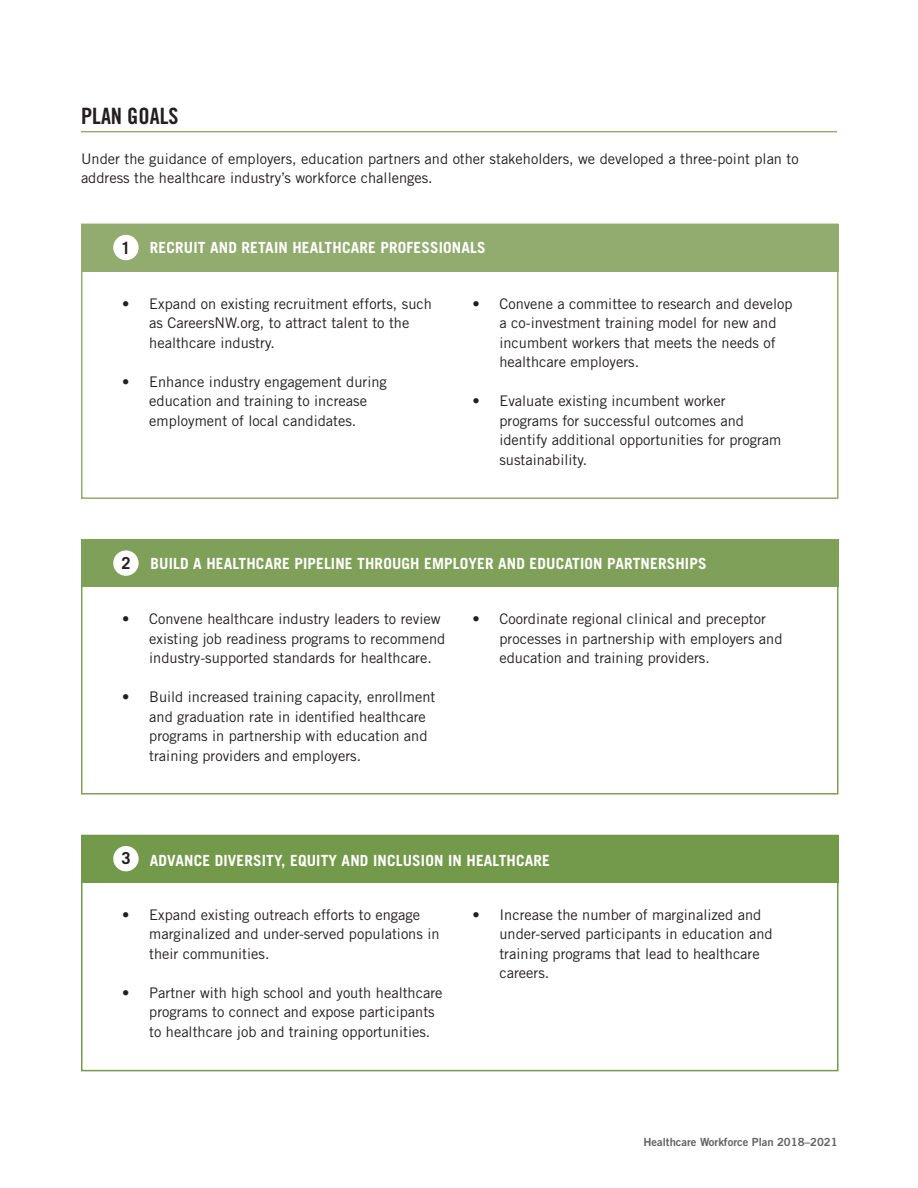
<style>
.page{position:relative;width:918px;height:1188px;background:#fff}
.page>*{position:absolute;margin:0;border:0;box-sizing:border-box;transform-origin:0 0}
.t1{font:22.5px "Trade Gothic LT Std Bd Cn 20";color:#231f20}
.Graphic_Header{font:700 16.5px "Trade Gothic LT Std";color:#231f20}
.Graphic_Header-2{font:700 expanded 16.5px "Trade Gothic LT Std";color:#231f20}
.Graphic_Header-3{font:700 15.3px "Trade Gothic LT Std";letter-spacing:.01em;color:#fff}
.Basic_Body{font:14.7px/19.5px "Trade Gothic LT Std";color:#231f20}
.t2{font:11.25px "Trade Gothic LT Std Bd 2";color:#636366}
</style>
<div class="page">
<hr style="left:81px;top:131px;width:756px;height:1px;background:#73994a">
<div style="left:81px;top:224px;width:757px;height:48px;background:#92ab6f"></div>
<div style="left:81px;top:224px;width:757px;height:275px;border:2px solid #92ab6f"></div>
<div style="left:113px;top:235px;width:26px;height:25px;background:#fff;border-radius:50%"></div>
<div style="left:81px;top:835px;width:757px;height:48px;background:#73994a"></div>
<div style="left:81px;top:835px;width:757px;height:236px;border:2px solid #73994a"></div>
<div style="left:113px;top:846px;width:26px;height:25px;background:#fff;border-radius:50%"></div>
<div style="left:81px;top:539px;width:757px;height:48px;background:#7fa058"></div>
<div style="left:81px;top:539px;width:757px;height:256px;border:2px solid #7fa058"></div>
<div style="left:113px;top:550px;width:26px;height:26px;background:#fff;border-radius:50%"></div>
<p class="t1" style="left:81px;top:103px;width:99px">PLAN GOALS</p>
<p class="Basic_Body" style="left:81px;top:149px;width:719px">Under the guidance of employers, education partners and other stakeholders, we developed a three-point plan to address the healthcare industry’s workforce challenges.</p>
<p class="Graphic_Header-2" style="left:120px;top:237px;width:13px">1</p>
<p class="Graphic_Header-3" style="left:150px;top:238px;width:337px">RECRUIT AND RETAIN HEALTHCARE PROFESSIONALS</p>
<p class="Basic_Body" style="left:149px;top:294px;width:284px;text-indent:-27px">• Expand on existing recruitment efforts, such as CareersNW.org, to attract talent to the healthcare industry.</p>
<p class="Basic_Body" style="left:122px;top:372px;width:266px;text-align:center">• Enhance industry engagement during education and training to increase employment of local candidates.</p>
<p class="Basic_Body" style="left:499px;top:294px;width:295px;text-indent:-27px">• Convene a committee to research and develop a co-investment training model for new and incumbent workers that meets the needs of healthcare employers.</p>
<p class="Basic_Body" style="left:499px;top:391px;width:283px;text-indent:-27px">• Evaluate existing incumbent worker programs for successful outcomes and identify additional opportunities for program sustainability.</p>
<p class="Graphic_Header" style="left:121px;top:553px;width:11px">2</p>
<p class="Graphic_Header-3" style="left:150px;top:554px;width:558px">BUILD A HEALTHCARE PIPELINE THROUGH EMPLOYER AND EDUCATION PARTNERSHIPS</p>
<p class="Basic_Body" style="left:149px;top:609px;width:298px;text-indent:-27px">• Convene healthcare industry leaders to review existing job readiness programs to recommend industry-supported standards for healthcare.</p>
<p class="Basic_Body" style="left:149px;top:687px;width:288px;text-indent:-27px">• Build increased training capacity, enrollment and graduation rate in identified healthcare programs in partnership with education and training providers and employers.</p>
<p class="Basic_Body" style="left:499px;top:609px;width:285px;text-indent:-27px">• Coordinate regional clinical and preceptor processes in partnership with employers and education and training providers.</p>
<p class="Graphic_Header" style="left:121px;top:848px;width:11px">3</p>
<p class="Graphic_Header-3" style="left:150px;top:851px;width:401px">ADVANCE DIVERSITY, EQUITY AND INCLUSION IN HEALTHCARE</p>
<p class="Basic_Body" style="left:149px;top:905px;width:292px;text-indent:-27px">• Expand existing outreach efforts to engage marginalized and under-served populations in their communities.</p>
<p class="Basic_Body" style="left:149px;top:983px;width:295px;text-indent:-27px">• Partner with high school and youth healthcare programs to connect and expose participants to healthcare job and training opportunities.</p>
<p class="Basic_Body" style="left:499px;top:905px;width:275px;text-indent:-27px">• Increase the number of marginalized and under-served participants in education and training programs that lead to healthcare careers.</p>
<p class="t2" style="left:643px;top:1135px;width:196px">Healthcare Workforce Plan 2018–2021</p>
</div>
